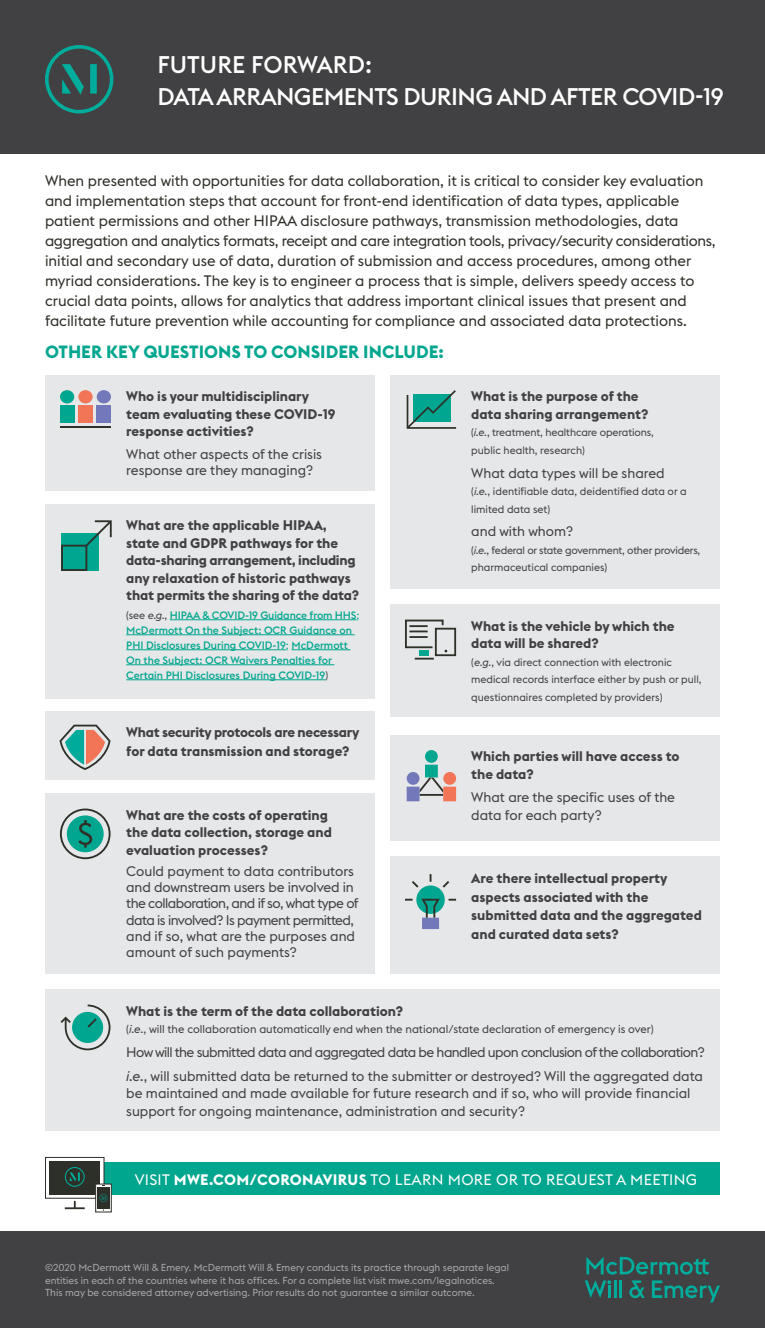
<style>
.page{position:relative;width:765px;height:1328px;background:#fff}
.page>*{position:absolute;margin:0;border:0;box-sizing:border-box;transform-origin:0 0}
.t1{font:500 23.75px/32.5px "Euclid Flex B";letter-spacing:-.025em;color:#fff}
.t2{font:700 17.5px "Euclid Flex B";color:#00a68e}
.t3{font:15px/20px "Euclid Flex B";color:#2d3028}
.t4{font:15px "Euclid Flex B";letter-spacing:.02em;color:#fff}
.t5{font:700 13.75px/17.5px "Euclid Flex B";color:#414042}
.t6{font:13.75px/16.2px "Euclid Flex B";color:#414042}
.t7{font:13.75px/23.8px "Euclid Flex B";letter-spacing:-.04em;color:#414042}
.t8{font:700 13.75px/18.8px "Euclid Flex B";letter-spacing:-.02em;color:#414042}
.t9{font:11.25px "Euclid Flex B";color:#414042}
.t10{font:10.62px/17.5px "Euclid Flex B";color:#414042}
.t11{font:500 10.62px/15px "Euclid Flex B";color:#00a68e}
.t12{font:10.62px/17.5px "Euclid Flex B";letter-spacing:-.02em;color:#414042}
.t13{font:10px/12.5px "Euclid Flex B";color:#a7a9ac}
.s1{font-style:italic}
.s2{font-weight:400;color:#414042}
.s3{font-weight:400;font-style:italic;color:#414042}
.s4{font-weight:400}
.s5{font-weight:700}
</style>
<div class="page">
<div style="left:98px;top:1162px;width:622px;height:32px;background:#00a68e"></div>
<div style="left:0;top:0;width:765px;height:153px;background:#414042"></div>
<svg style="left:45px;top:45px;width:68px;height:68px"></svg>
<div style="left:0;top:1231px;width:765px;height:97px;background:#414042"></div>
<hr style="left:619px;top:1280px;width:3px;height:17px;background:#00ac9b">
<svg style="left:652px;top:1280px;width:68px;height:22px"></svg>
<svg style="left:586px;top:1256px;width:123px;height:18px"></svg>
<svg style="left:585px;top:1280px;width:31px;height:18px"></svg>
<svg style="left:629px;top:1280px;width:16px;height:18px"></svg>
<svg style="left:45px;top:1156px;width:60px;height:42px"></svg>
<div style="left:50px;top:1161px;width:50px;height:33px;background:#2d3029"></div>
<svg style="left:65px;top:1201px;width:20px;height:8px"></svg>
<svg style="left:65px;top:1167px;width:20px;height:19px"></svg>
<svg style="left:95px;top:1183px;width:17px;height:29px"></svg>
<div style="left:97px;top:1187px;width:13px;height:21px;background:#2d3029"></div>
<svg style="left:100px;top:1194px;width:7px;height:7px"></svg>
<div style="left:45px;top:375px;width:330px;height:116px;background:#e6e7e8"></div>
<div style="left:78px;top:390px;width:15px;height:13px;background:#f27557;border-radius:50%"></div>
<div style="left:78px;top:405px;width:15px;height:17px;background:#f27557"></div>
<div style="left:97px;top:390px;width:14px;height:13px;background:#7378ba;border-radius:50%"></div>
<div style="left:97px;top:405px;width:14px;height:17px;background:#7378ba"></div>
<div style="left:60px;top:390px;width:14px;height:13px;background:#00a68f;border-radius:50%"></div>
<div style="left:60px;top:405px;width:14px;height:17px;background:#00a68f"></div>
<hr style="left:60px;top:426px;width:51px;height:2px;background:#2e3029">
<div style="left:390px;top:375px;width:330px;height:213px;background:#e6e7e8"></div>
<div style="left:45px;top:504px;width:330px;height:194px;background:#e6e7e8"></div>
<hr style="left:170px;top:619px;width:186px;height:1px;background:#00a68e">
<hr style="left:126px;top:634px;width:229px;height:1px;background:#00a68e">
<hr style="left:126px;top:649px;width:160px;height:1px;background:#00a68e">
<hr style="left:292px;top:649px;width:58px;height:1px;background:#00a68e">
<hr style="left:126px;top:664px;width:208px;height:1px;background:#00a68e">
<hr style="left:126px;top:679px;width:199px;height:1px;background:#00a68e">
<div style="left:390px;top:604px;width:330px;height:113px;background:#e6e7e8"></div>
<svg style="left:405px;top:619px;width:52px;height:40px"></svg>
<div style="left:45px;top:711px;width:330px;height:69px;background:#e6e7e8"></div>
<svg style="left:59px;top:724px;width:52px;height:46px"></svg>
<div style="left:390px;top:735px;width:330px;height:105px;background:#e6e7e8"></div>
<div style="left:45px;top:793px;width:330px;height:180px;background:#e6e7e8"></div>
<div style="left:390px;top:856px;width:330px;height:117px;background:#e6e7e8"></div>
<svg style="left:405px;top:874px;width:51px;height:55px"></svg>
<div style="left:45px;top:989px;width:675px;height:142px;background:#e6e7e8"></div>
<svg style="left:407px;top:764px;width:49px;height:37px"></svg>
<div style="left:443px;top:772px;width:13px;height:13px;background:#f27557;border-radius:50%"></div>
<div style="left:407px;top:772px;width:13px;height:13px;background:#7378ba;border-radius:50%"></div>
<div style="left:425px;top:750px;width:13px;height:13px;background:#00a68f;border-radius:50%"></div>
<svg style="left:407px;top:390px;width:49px;height:39px"></svg>
<svg style="left:61px;top:1004px;width:50px;height:46px"></svg>
<svg style="left:61px;top:520px;width:51px;height:51px"></svg>
<svg style="left:60px;top:808px;width:51px;height:51px"></svg>
<h1 class="t1" style="left:158px;top:48px;width:568px">FUTURE FORWARD:<br>DATA ARRANGEMENTS DURING AND AFTER COVID-19</h1>
<p class="t3" style="left:45px;top:171px;width:672px">When presented with opportunities for data collaboration, it is critical to consider key evaluation and implementation steps that account for front-end identification of data types, applicable patient permissions and other HIPAA disclosure pathways, transmission methodologies, data aggregation and analytics formats, receipt and care integration tools, privacy/security considerations, initial and secondary use of data, duration of submission and access procedures, among other myriad considerations. The key is to engineer a process that is simple, delivers speedy access to crucial data points, allows for analytics that address important clinical issues that present and facilitate future prevention while accounting for compliance and associated data protections.</p>
<p class="t2" style="left:45px;top:341px;width:401px">OTHER KEY QUESTIONS TO CONSIDER INCLUDE:</p>
<p class="t5" style="left:126px;top:388px;width:211px">Who is your multidisciplinary team evaluating these COVID-19 response activities?</p>
<p class="t6" style="left:126px;top:446px;width:197px">What other aspects of the crisis response are they managing?</p>
<p class="t5" style="left:471px;top:388px;width:179px">What is the purpose of the data sharing arrangement?</p>
<p class="t10" style="left:471px;top:424px;width:184px">(<span class="s1">i.e.</span>, treatment, healthcare operations, public health, research)</p>
<p class="t6" style="left:471px;top:464px;width:195px">What data types will be shared</p>
<p class="t10" style="left:471px;top:482px;width:217px">(<span class="s1">i.e.</span>, identifiable data, deidentified data or a limited data set)</p>
<p class="t6" style="left:471px;top:523px;width:103px">and with whom?</p>
<p class="t12" style="left:471px;top:541px;width:231px">(<span class="s1">i.e.</span>, federal or state government, other providers, pharmaceutical companies)</p>
<p class="t5" style="left:126px;top:516px;width:235px">What are the applicable HIPAA, state and GDPR pathways for the data-sharing arrangement, including any relaxation of historic pathways that permits the sharing of the data?</p>
<p class="t11" style="left:126px;top:607px;width:235px"><span class="s2">(see</span> <span class="s3">e.g.</span><span class="s2">,</span> HIPAA &amp; COVID-19 Guidance from HHS<span class="s4">; </span>McDermott On the Subject: OCR Guidance on PHI Disclosures During COVID-19<span class="s4">;</span> McDermott On the Subject: OCR Waivers Penalties for Certain PHI Disclosures During COVID-19<span class="s2">)</span></p>
<p class="t5" style="left:471px;top:617px;width:205px">What is the vehicle by which the data will be shared?</p>
<p class="t10" style="left:471px;top:653px;width:232px">(<span class="s1">e.g.</span>, via direct connection with electronic medical records interface either by push or pull, questionnaires completed by providers)</p>
<p class="t8" style="left:126px;top:723px;width:235px">What security protocols are necessary for data transmission and storage?</p>
<p class="t5" style="left:471px;top:747px;width:210px">Which parties will have access to the data?</p>
<p class="t6" style="left:471px;top:789px;width:205px">What are the specific uses of the</p>
<p class="t5" style="left:126px;top:806px;width:203px">What are the costs of operating</p>
<p class="t6" style="left:471px;top:807px;width:132px">data for each party?</p>
<p class="t5" style="left:126px;top:823px;width:207px">the data collection, storage and evaluation processes?</p>
<p class="t6" style="left:126px;top:863px;width:234px">Could payment to data contributors and downstream users be involved in the collaboration, and if so, what type of data is involved? Is payment permitted, and if so, what are the purposes and amount of such payments?</p>
<p class="t5" style="left:471px;top:868px;width:232px;line-height:18.8px">Are there intellectual property aspects associated with the submitted data and the aggregated and curated data sets?</p>
<p class="t5" style="left:126px;top:1002px;width:278px">What is the term of the data collaboration?</p>
<p class="t9" style="left:126px;top:1022px;width:529px">(<span class="s1">i.e.</span>, will the collaboration automatically end when the national/state declaration of emergency is over)</p>
<p class="t7" style="left:126px;top:1040px;width:580px">How will the submitted data and aggregated data be handled upon conclusion of the collaboration? <span class="s1">i.e.</span>, will submitted data be returned to the submitter or destroyed? Will the aggregated data</p>
<p class="t6" style="left:126px;top:1084px;width:566px;line-height:17.5px">be maintained and made available for future research and if so, who will provide financial support for ongoing maintenance, administration and security?</p>
<p class="t4" style="left:135px;top:1170px;width:564px">VISIT <span class="s5">MWE.COM/CORONAVIRUS</span> TO LEARN MORE OR TO REQUEST A MEETING</p>
<p class="t13" style="left:45px;top:1261px;width:466px">©2020 McDermott Will &amp; Emery. McDermott Will &amp; Emery conducts its practice through separate legal entities in each of the countries where it has offices. For a complete list visit mwe.com/legalnotices.<br>This may be considered attorney advertising. Prior results do not guarantee a similar outcome.</p>
</div>
